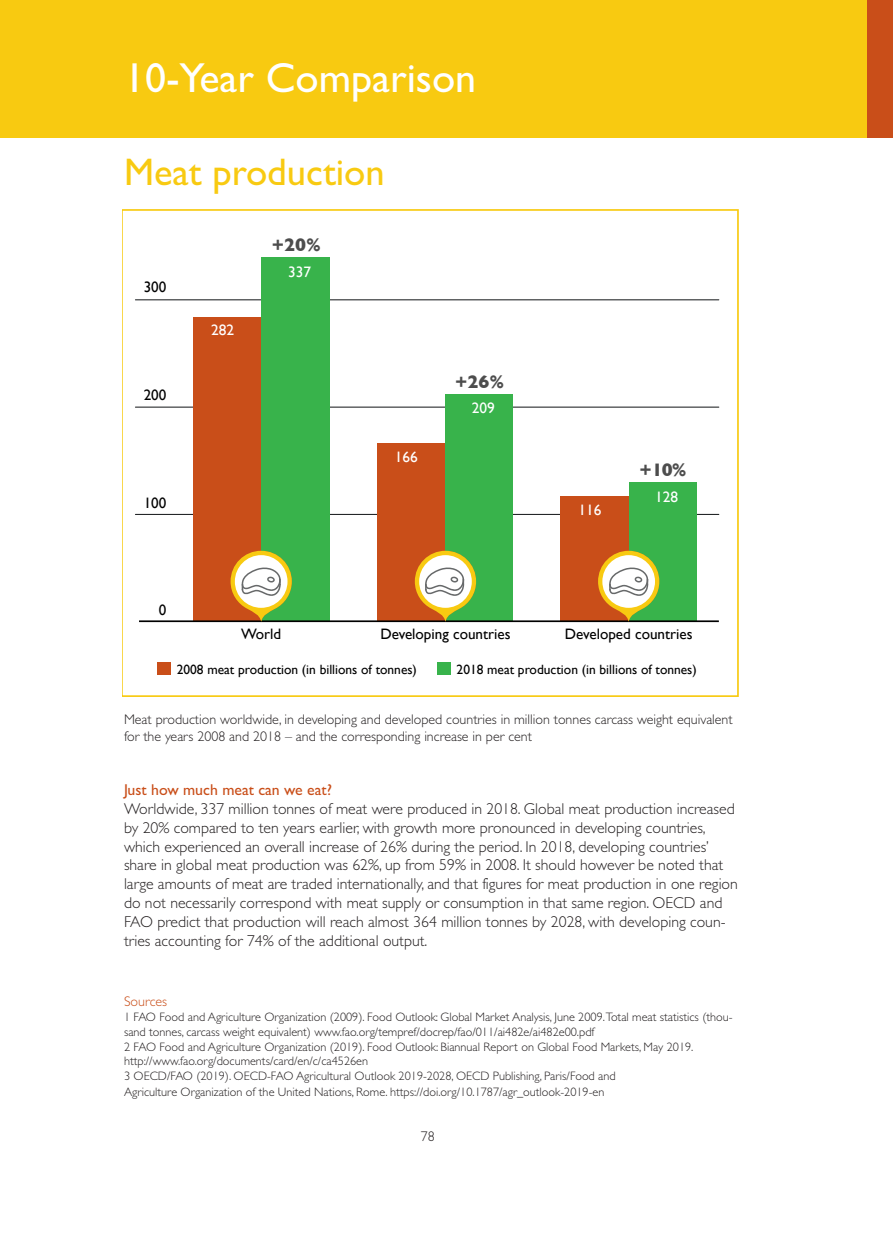
<style>
.page{position:relative;width:893px;height:1241px;background:#fff}
.page>*{position:absolute;margin:0;border:0;box-sizing:border-box;transform-origin:0 0}
.t1{font:42px "Gill Sans";color:#fff}
.t2{font:38.5px "Gill Sans";color:#f8ca11}
.t3{font:700 18.55px "Gill Sans";color:#4d4d4d}
.t4{font:300 15.75px/18.9px "Gill Sans";color:#231f20}
.t5{font:15.75px "Gill Sans";color:#c94e19}
.t6{font:15.05px "Gill Sans";color:#000}
.t7{font:15.05px "Gill Sans";color:#fff}
.t8{font:300 14px/16.8px "Gill Sans";color:#231f20}
.t9{font:300 14px "Gill Sans";color:#c94e19}
.t10{font:13.47px "Gill Sans";color:#000}
.t11{font:300 12.25px/14.7px "Gill Sans";color:#231f20}
</style>
<div class="page">
<div style="left:0;top:0;width:868px;height:138px;background:#f8ca11"></div>
<div style="left:867px;top:0;width:26px;height:138px;background:#c94e19"></div>
<svg style="left:122px;top:209px;width:617px;height:487px"></svg>
<div style="left:157px;top:662px;width:14px;height:13px;background:#c94e19"></div>
<div style="left:437px;top:662px;width:13px;height:13px;background:#38b34b"></div>
<hr style="left:135px;top:514px;width:584px;height:1px;background:#111416">
<hr style="left:135px;top:407px;width:584px;height:1px;background:#111416">
<hr style="left:135px;top:299px;width:584px;height:1px;background:#111416">
<div style="left:193px;top:317px;width:68px;height:304px;background:#c94e19"></div>
<div style="left:261px;top:257px;width:68px;height:364px;background:#38b34b"></div>
<div style="left:377px;top:443px;width:68px;height:178px;background:#c94e19"></div>
<div style="left:445px;top:394px;width:68px;height:227px;background:#38b34b"></div>
<div style="left:560px;top:496px;width:69px;height:125px;background:#c94e19"></div>
<div style="left:629px;top:482px;width:67px;height:139px;background:#38b34b"></div>
<hr style="left:139px;top:620px;width:580px;height:2px;background:#000">
<svg style="left:415px;top:550px;width:61px;height:71px"></svg>
<svg style="left:231px;top:550px;width:61px;height:71px"></svg>
<svg style="left:598px;top:550px;width:61px;height:71px"></svg>
<h1 class="t1" style="left:124px;top:52px;width:354px">10-Year Comparison</h1>
<h2 class="t2" style="left:124px;top:150px;width:262px">Meat production</h2>
<p class="t3" style="left:272px;top:234px;width:51px">+20%</p>
<p class="t6" style="left:144px;top:278px;width:24px">300</p>
<p class="t6" style="left:144px;top:386px;width:24px">200</p>
<p class="t6" style="left:144px;top:493px;width:24px">100</p>
<p class="t7" style="left:211px;top:321px;width:25px">282</p>
<p class="t7" style="left:288px;top:263px;width:25px">337</p>
<p class="t7" style="left:395px;top:448px;width:25px">166</p>
<p class="t3" style="left:455px;top:371px;width:51px">+26%</p>
<p class="t7" style="left:472px;top:399px;width:25px">209</p>
<p class="t7" style="left:578px;top:501px;width:25px">116</p>
<p class="t3" style="left:639px;top:458px;width:49px">+10%</p>
<p class="t7" style="left:655px;top:487px;width:25px">128</p>
<p class="t6" style="left:159px;top:601px;width:9px">0</p>
<p class="t6" style="left:241px;top:625px;width:41px">World</p>
<p class="t6" style="left:380px;top:625px;width:132px">Developing countries</p>
<p class="t6" style="left:565px;top:625px;width:129px">Developed countries</p>
<p class="t10" style="left:177px;top:661px;width:242px">2008 meat production (in billions of tonnes)</p>
<p class="t10" style="left:457px;top:661px;width:242px">2018 meat production (in billions of tonnes)</p>
<p class="t8" style="left:124px;top:711px;width:610px">Meat production worldwide, in developing and developed countries in million tonnes carcass weight equivalent for the years 2008 and 2018 – and the corresponding increase in per cent</p>
<p class="t5" style="left:124px;top:780px;width:209px">Just how much meat can we eat?</p>
<p class="t4" style="left:124px;top:798px;width:615px">Worldwide, 337 million tonnes of meat were produced in 2018. Global meat production increased by 20% compared to ten years earlier, with growth more pronounced in developing countries, which experienced an overall increase of 26% during the period. In 2018, developing countries’ share in global meat production was 62%, up from 59% in 2008. It should however be noted that large amounts of meat are traded internationally, and that figures for meat production in one region do not necessarily correspond with meat supply or consumption in that same region. OECD and FAO predict that production will reach almost 364 million tonnes by 2028, with developing coun&shy;tries accounting for 74% of the additional output.</p>
<p class="t9" style="left:124px;top:992px;width:45px">Sources</p>
<p class="t11" style="left:124px;top:1009px;width:610px">1 FAO Food and Agriculture Organization (2009). Food Outlook: Global Market Analysis, June 2009.Total meat statistics (thou&shy;sand tonnes, carcass weight equivalent) www.fao.org/tempref/docrep/fao/011/ai482e/ai482e00.pdf<br>2 FAO Food and Agriculture Organization (2019). Food Outlook: Biannual Report on Global Food Markets, May 2019. http://www.fao.org/documents/card/en/c/ca4526en<br>3 OECD/FAO (2019). OECD-FAO Agricultural Outlook 2019-2028, OECD Publishing, Paris/Food and</p>
<p class="t11" style="left:124px;top:1084px;width:482px">Agriculture Organization of the United Nations, Rome. https://doi.org/10.1787/agr_outlook-2019-en</p>
<p class="t8" style="left:421px;top:1127px;width:15px">78</p>
</div>
